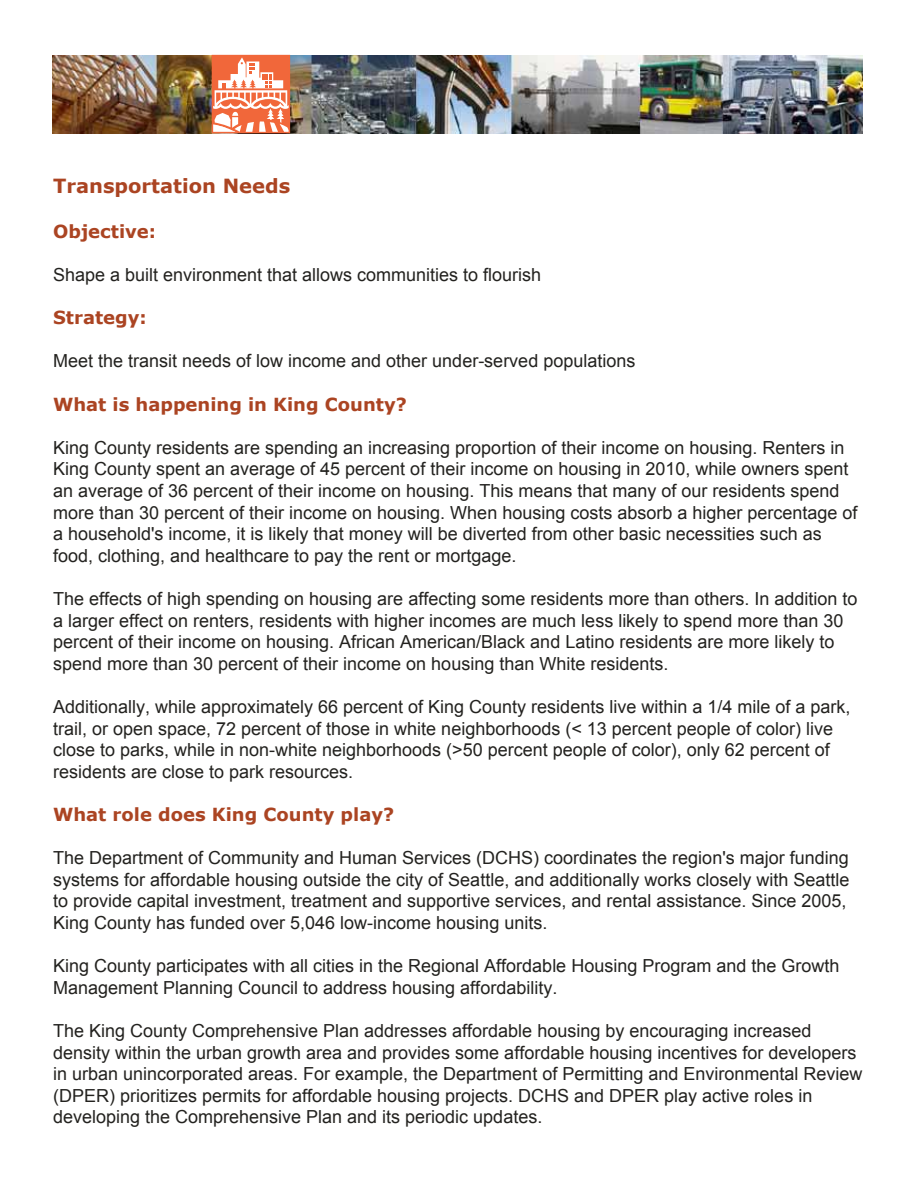
<style>
.page{position:relative;width:918px;height:1188px;background:#fff}
.page>*{position:absolute;margin:0;border:0;box-sizing:border-box;transform-origin:0 0}
.t1{font:700 19.5px "Verdana";color:#ab4422}
.t2{font:18px/21.6px "Arial";color:#23221f}
.t3{font:700 18px "Verdana";color:#ab4422}
</style>
<div class="page">
<img style="left:53px;top:55px;width:809px;height:78px">
<svg style="left:214px;top:57px;width:74px;height:74px"></svg>
<div style="left:212px;top:55px;width:78px;height:78px;border:1px solid #f1673a"></div>
<p class="t1" style="left:53px;top:173px;width:239px">Transportation Needs</p>
<p class="t3" style="left:53px;top:219px;width:104px">Objective:</p>
<p class="t2" style="left:53px;top:264px;width:490px">Shape a built environment that allows communities to flourish</p>
<p class="t3" style="left:53px;top:306px;width:95px">Strategy:</p>
<p class="t2" style="left:53px;top:350px;width:584px">Meet the transit needs of low income and other under-served populations</p>
<p class="t3" style="left:53px;top:392px;width:355px">What is happening in King County?</p>
<p class="t2" style="left:53px;top:437px;width:806px">King County residents are spending an increasing proportion of their income on housing. Renters in King County spent an average of 45 percent of their income on housing in 2010, while owners spent an average of 36 percent of their income on housing. This means that many of our residents spend more than 30 percent of their income on housing. When housing costs absorb a higher percentage of a household's income, it is likely that money will be diverted from other basic necessities such as food, clothing, and healthcare to pay the rent or mortgage.</p>
<p class="t2" style="left:53px;top:588px;width:806px">The effects of high spending on housing are affecting some residents more than others. In addition to a larger effect on renters, residents with higher incomes are much less likely to spend more than 30 percent of their income on housing. African American/Black and Latino residents are more likely to spend more than 30 percent of their income on housing than White residents.</p>
<p class="t2" style="left:53px;top:696px;width:799px">Additionally, while approximately 66 percent of King County residents live within a 1/4 mile of a park, trail, or open space, 72 percent of those in white neighborhoods (&lt; 13 percent people of color) live close to parks, while in non-white neighborhoods (&gt;50 percent people of color), only 62 percent of residents are close to park resources.</p>
<p class="t3" style="left:53px;top:803px;width:343px">What role does King County play?</p>
<p class="t2" style="left:53px;top:847px;width:798px">The Department of Community and Human Services (DCHS) coordinates the region's major funding systems for affordable housing outside the city of Seattle, and additionally works closely with Seattle to provide capital investment, treatment and supportive services, and rental assistance. Since 2005, King County has funded over 5,046 low-income housing units.</p>
<p class="t2" style="left:53px;top:955px;width:788px">King County participates with all cities in the Regional Affordable Housing Program and the Growth<br>Management Planning Council to address housing affordability.</p>
<p class="t2" style="left:53px;top:1020px;width:811px">The King County Comprehensive Plan addresses affordable housing by encouraging increased density within the urban growth area and provides some affordable housing incentives for developers in urban unincorporated areas. For example, the Department of Permitting and Environmental Review (DPER) prioritizes permits for affordable housing projects. DCHS and DPER play active roles in developing the Comprehensive Plan and its periodic updates.</p>
</div>
